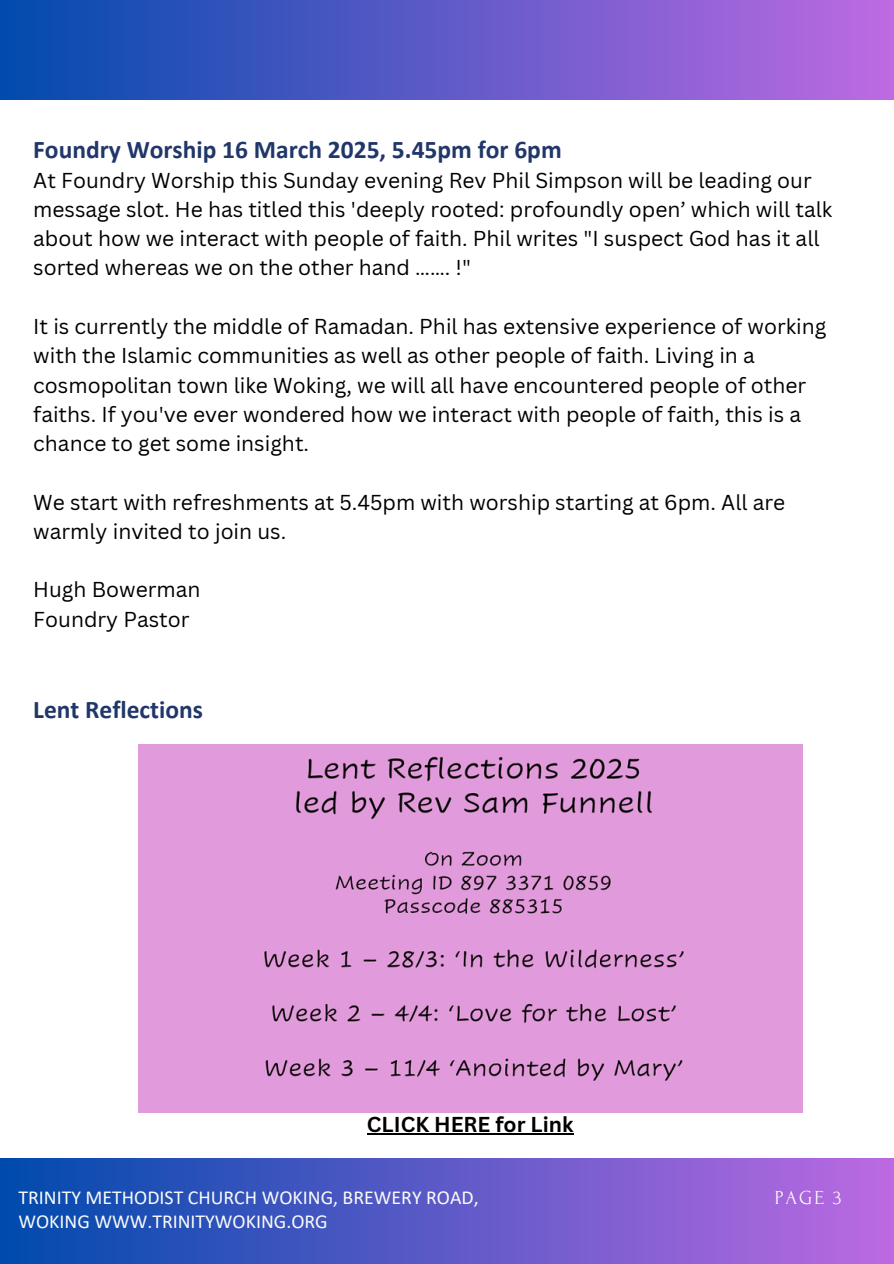
<style>
.page{position:relative;width:894px;height:1264px;background:#fff}
.page>*{position:absolute;margin:0;border:0;box-sizing:border-box;transform-origin:0 0}
.t1{font:700 25.5px "Calibri";color:#213769}
.t2{font:21px/29.2px "Canva Sans";color:#000}
.t3{font:700 21px "Canva Sans";color:#000}
.t4{font:19.8px/23.7px "Calibri";color:#fafafa}
.t5{font:19.8px "Forum";color:#fafafa}
</style>
<div class="page">
<div style="left:0;top:0;width:893px;height:100px;background:linear-gradient(to right,#014aad,#be6ae2)"></div>
<div style="left:0;top:1158px;width:893px;height:105px;background:linear-gradient(to right,#004aad,#bc6ae2)"></div>
<div style="left:138px;top:744px;width:664px;height:368px;background:#e19bdc"></div>
<hr style="left:367px;top:1133px;width:206px;height:1px;background:#000">
<p class="t1" style="left:33px;top:139px;width:530px">Foundry Worship 16 March 2025, 5.45pm for 6pm</p>
<p class="t2" style="left:33px;top:165px;width:800px">At Foundry Worship this Sunday evening Rev Phil Simpson will be leading our message slot. He has titled this 'deeply rooted: profoundly open’ which will talk about how we interact with people of faith. Phil writes "I suspect God has it all sorted whereas we on the other hand ……. !"</p>
<p class="t2" style="left:33px;top:311px;width:794px">It is currently the middle of Ramadan. Phil has extensive experience of working with the Islamic communities as well as other people of faith. Living in a cosmopolitan town like Woking, we will all have encountered people of other faiths. If you've ever wondered how we interact with people of faith, this is a chance to get some insight.</p>
<h1 class="t2" style="left:33px;top:487px;width:753px">We start with refreshments at 5.45pm with worship starting at 6pm. All are warmly invited to join us.</h1>
<p class="t2" style="left:33px;top:574px;width:169px">Hugh Bowerman</p>
<h3 class="t2" style="left:33px;top:604px;width:158px">Foundry Pastor</h3>
<p class="t1" style="left:33px;top:699px;width:171px">Lent Reflections</p>
<p class="t3" style="left:367px;top:1109px;width:208px">CLICK HERE for Link</p>
<p class="t4" style="left:18px;top:1187px;width:461px">TRINITY METHODIST CHURCH WOKING, BREWERY ROAD,<br>WOKING WWW.TRINITYWOKING.ORG</p>
<h1 class="t5" style="left:774px;top:1187px;width:68px">PAGE 3</h1>
</div>
